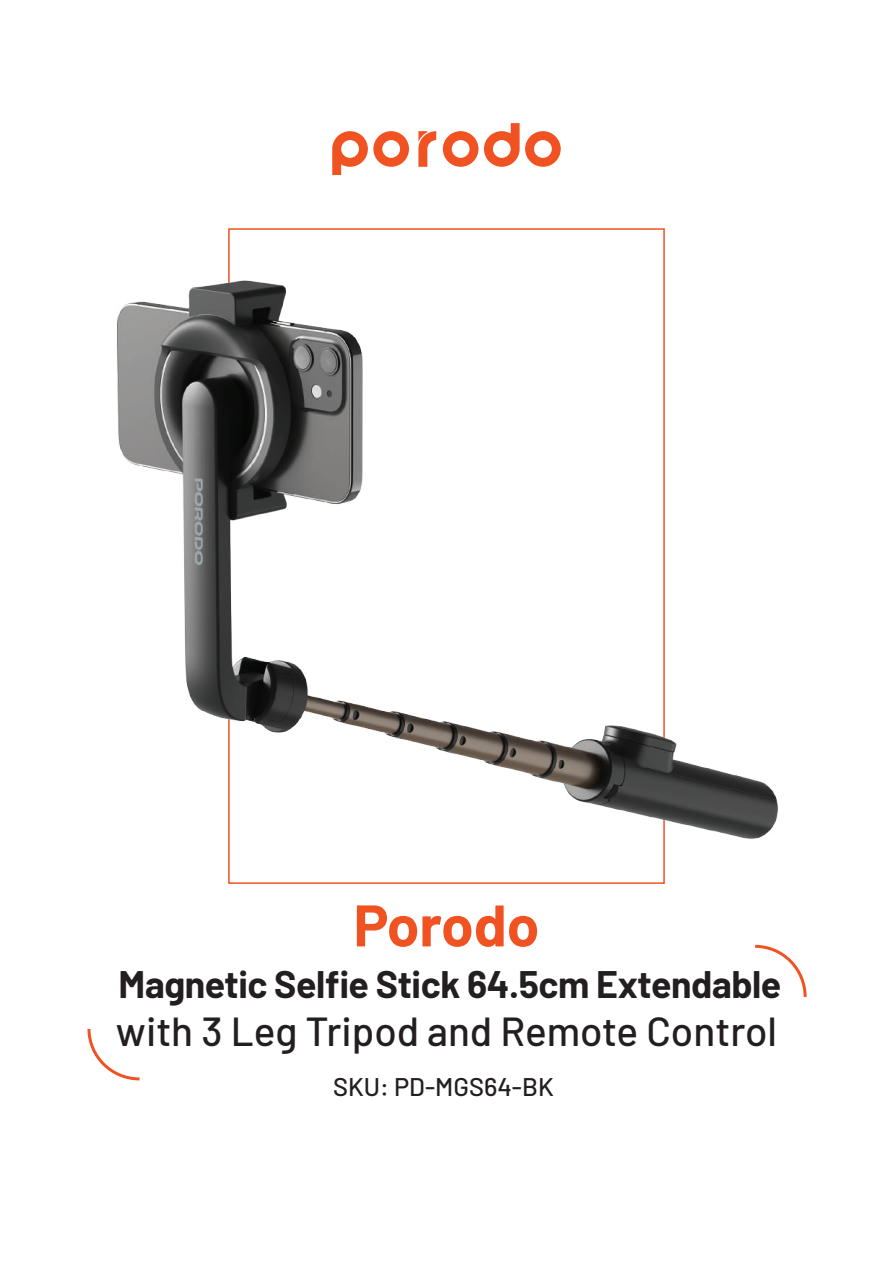
<style>
.page{position:relative;width:893px;height:1263px;background:#fff}
.page>*{position:absolute;margin:0;border:0;box-sizing:border-box;transform-origin:0 0}
.t1{font:700 58.5px "Barlow";color:#f15222}
.t2{font:500 40.5px "Barlow";color:#231f20}
.t3{font:700 37.5px "Barlow";letter-spacing:-.01em;color:#231f20}
.t4{font:500 25.5px "Barlow";color:#231f20}
</style>
<div class="page">
<svg style="left:443px;top:131px;width:35px;height:36px"></svg>
<svg style="left:484px;top:123px;width:77px;height:44px"></svg>
<svg style="left:332px;top:131px;width:77px;height:44px"></svg>
<svg style="left:418px;top:131px;width:18px;height:36px"></svg>
<svg style="left:755px;top:944px;width:52px;height:53px"></svg>
<svg style="left:87px;top:1028px;width:53px;height:53px"></svg>
<img style="left:117px;top:252px;width:661px;height:632px">
<h1 class="t1" style="left:354px;top:882px;width:187px">Porodo</h1>
<p class="t3" style="left:119px;top:956px;width:664px">Magnetic Selfie Stick 64.5cm Extendable</p>
<p class="t2" style="left:116px;top:1002px;width:663px">with 3 Leg Tripod and Remote Control</p>
<p class="t4" style="left:333px;top:1068px;width:222px">SKU: PD-MGS64-BK</p>
</div>
